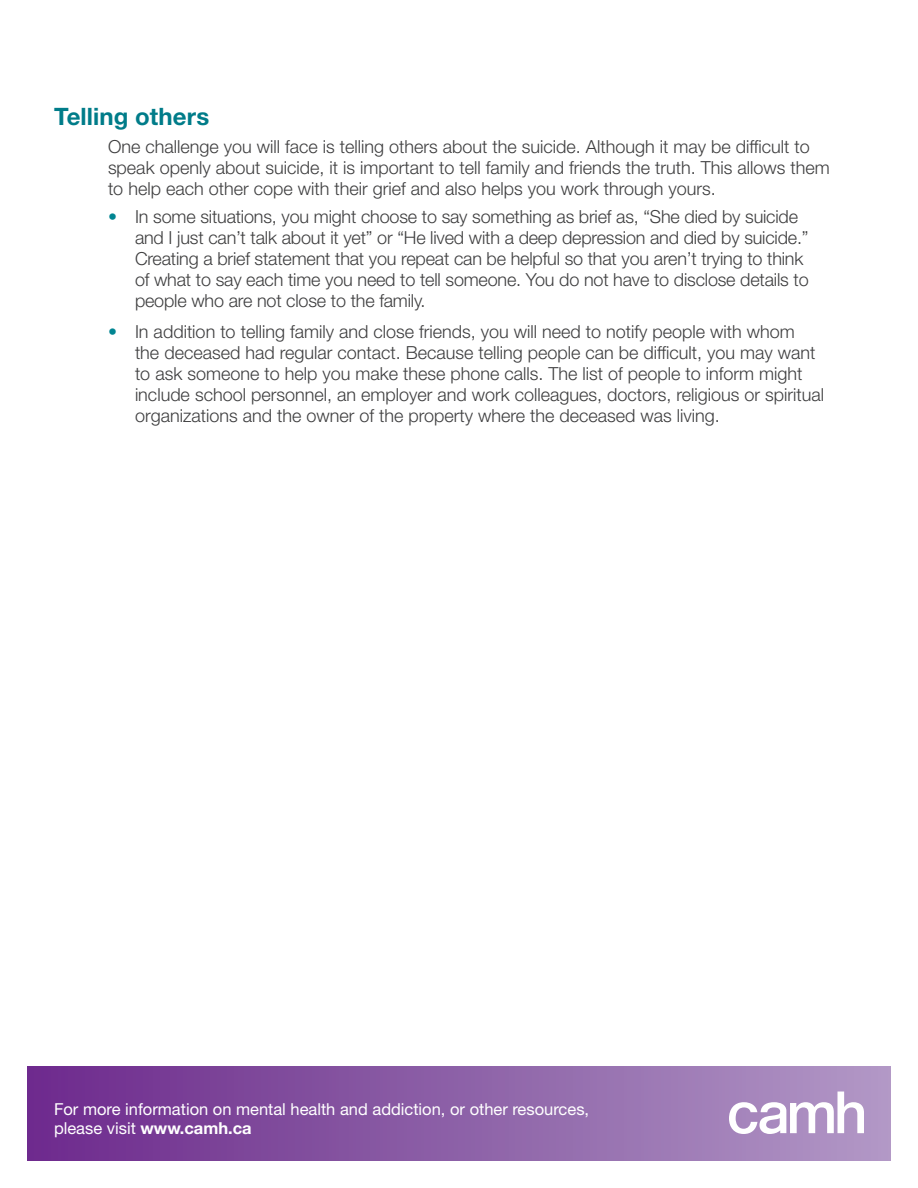
<style>
.page{position:relative;width:918px;height:1188px;background:#fff}
.page>*{position:absolute;margin:0;border:0;box-sizing:border-box;transform-origin:0 0}
.t1{font:700 24px "Helvetica Neue LT Std";letter-spacing:.005em;color:#007c89}
.body_-_sans_serif{font:300 18px/21px "Helvetica Neue LT Std";color:#3e3e3f}
.t2{font:16.5px/19.5px "Helvetica Neue LT Std";color:#fff}
.s1{color:#018592}
.s2{font-weight:700}
</style>
<div class="page">
<div style="left:27px;top:1066px;width:864px;height:95px;background:linear-gradient(to right,#6c2a8c,#b098c5)"></div>
<svg style="left:729px;top:1092px;width:135px;height:42px"></svg>
<h2 class="t1" style="left:54px;top:102px;width:157px">Telling others</h2>
<p class="body_-_sans_serif" style="left:108px;top:136px;width:723px">One challenge you will face is telling others about the suicide. Although it may be difficult to speak openly about suicide, it is important to tell family and friends the truth. This allows them to help each other cope with their grief and also helps you work through yours.</p>
<p class="body_-_sans_serif" style="left:135px;top:205px;width:675px;text-indent:-27px"><span class="s1">•</span> In some situations, you might choose to say something as brief as, “She died by suicide and I just can’t talk about it yet” or “He lived with a deep depression and died by suicide.” Creating a brief statement that you repeat can be helpful so that you aren’t trying to think of what to say each time you need to tell someone. You do not have to disclose details to people who are not close to the family.</p>
<p class="body_-_sans_serif" style="left:135px;top:321px;width:691px;text-indent:-27px"><span class="s1">•</span> In addition to telling family and close friends, you will need to notify people with whom<br>the deceased had regular contact. Because telling people can be difficult, you may want to ask someone to help you make these phone calls. The list of people to inform might include school personnel, an employer and work colleagues, doctors, religious or spiritual organizations and the owner of the property where the deceased was living.</p>
<p class="t2" style="left:54px;top:1099px;width:537px">For more information on mental health and addiction, or other resources, please visit <span class="s2">www.camh.ca</span></p>
</div>
